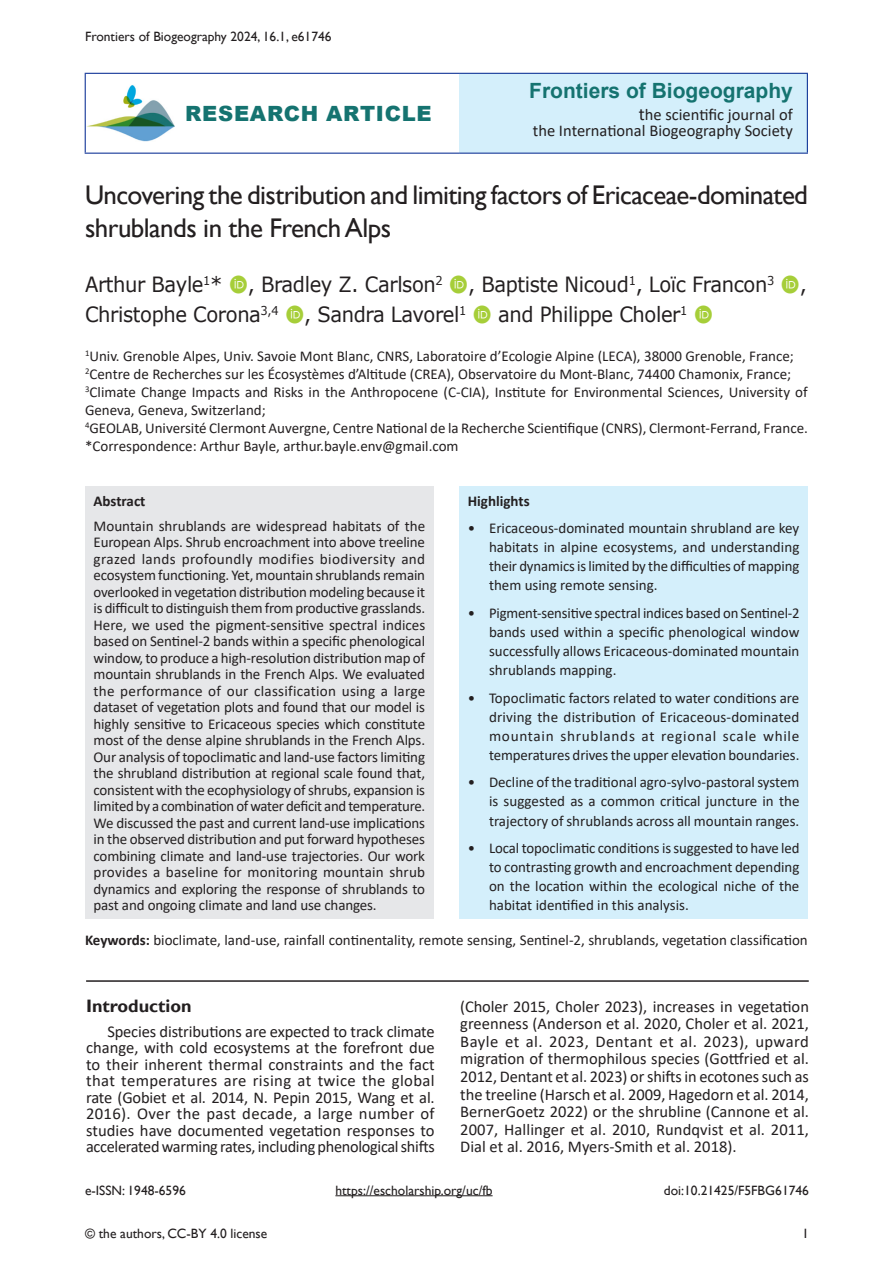
<style>
.page{position:relative;width:893px;height:1263px;background:#fff}
.page>*{position:absolute;margin:0;border:0;box-sizing:border-box;transform-origin:0 0}
.ArticleTitle{font:27px/32.4px "Gill Sans";letter-spacing:-.025em;color:#231f20}
.Authors{font:21px/30px "Verdana";letter-spacing:-.02em;color:#231f20;scale:.93 1}
.t1{font:700 21px "Arial";color:#157370}
.t2{font:900 21px "Arial";letter-spacing:.035em;color:#157370}
.Heading1Alt{font:700 18px "Gill Sans";color:#231f20}
.Paragraph{font:16.5px/16.5px "Calibri";color:#231f20;text-align:justify}
.Abstract{font:15px/16.5px "Calibri";letter-spacing:-.01em;color:#231f20;text-align:justify}
.Highlights{font:15px/19px "Calibri";color:#231f20;text-align:justify}
.Affiliations{font:15px/18px "Calibri";color:#231f20}
.KeywordsTitle{font:15px "Calibri";color:#231f20}
.HighlightsHead{font:700 15px "Calibri";color:#231f20}
.AbstractTitle{font:700 15px "Calibri";color:#231f20}
.t3{font:13.5px "Gill Sans";color:#231f20}
.s1{font-size:18px}
.s2{font-weight:700}
</style>
<div class="page">
<img style="left:87px;top:85px;width:87px;height:57px">
<hr style="left:335px;top:1195px;width:158px;height:1px;background:#231f20">
<div style="left:459px;top:73px;width:348px;height:80px;background:#d4effb"></div>
<hr style="left:85px;top:73px;width:374px;height:1px;background:#163999">
<hr style="left:85px;top:74px;width:1px;height:79px;background:#163999">
<hr style="left:459px;top:73px;width:349px;height:1px;background:#163999">
<hr style="left:807px;top:74px;width:1px;height:79px;background:#163999">
<hr style="left:85px;top:153px;width:374px;height:1px;background:#163999">
<hr style="left:459px;top:153px;width:349px;height:1px;background:#163999">
<div style="left:459px;top:486px;width:349px;height:433px;background:#d4effb"></div>
<div style="left:85px;top:486px;width:349px;height:433px;background:#e6e7e9"></div>
<hr style="left:86px;top:980px;width:723px;height:2px;background:#231f20">
<p class="t3" style="left:85px;top:28px;width:248px">Frontiers of Biogeography 2024, 16.1, e61746</p>
<h2 class="t2" style="left:185px;top:98px;width:248px">RESEARCH ARTICLE</h2>
<h2 class="t1" style="left:529px;top:75px;width:265px">Frontiers of Biogeography</h2>
<p class="Paragraph" style="left:533px;top:105px;width:262px;text-align:right"><span class="s1">t</span>he scientific journal of<br>the International Biogeography Society</p>
<p class="ArticleTitle" style="left:85px;top:179px;width:724px">Uncovering the distribution and limiting factors of Ericaceae-dominated shrublands in the French Alps</p>
<p class="Authors" style="left:85px;top:269px;width:778px">Arthur Bayle<sup>1</sup>* , Bradley Z. Carlson<sup>2</sup> , Baptiste Nicoud<sup>1</sup>, Loïc Francon<sup>3</sup> ,<br>Christophe Corona<sup>3,4</sup> , Sandra Lavorel<sup>1</sup></p>
<p class="Authors" style="left:498px;top:299px;width:205px">and Philippe Choler<sup>1</sup></p>
<p class="Affiliations" style="left:85px;top:347px;width:710px"><sup>1</sup>Univ. Grenoble Alpes, Univ. Savoie Mont Blanc, CNRS, Laboratoire d’Ecologie Alpine (LECA), 38000 Grenoble, France;</p>
<p class="Affiliations" style="left:85px;top:365px;width:708px"><sup>2</sup>Centre de Recherches sur les Écosystèmes d’Altitude (CREA), Observatoire du Mont-Blanc, 74400 Chamonix, France;</p>
<p class="Affiliations" style="left:85px;top:383px;width:724px"><sup>3</sup>Climate Change Impacts and Risks in the Anthropocene (C-CIA), Institute for Environmental Sciences, University of<br>Geneva, Geneva, Switzerland;</p>
<p class="Affiliations" style="left:85px;top:419px;width:724px"><sup>4</sup>GEOLAB, Université Clermont Auvergne, Centre National de la Recherche Scientifique (CNRS), Clermont-Ferrand, France. *Correspondence: Arthur Bayle, arthur.bayle.env@gmail.com</p>
<p class="AbstractTitle" style="left:94px;top:490px;width:53px">Abstract</p>
<p class="Abstract" style="left:94px;top:517px;width:333px">Mountain shrublands are widespread habitats of the European Alps. Shrub encroachment into above treeline grazed lands profoundly modifies biodiversity and ecosystem functioning. Yet, mountain shrublands remain overlooked in vegetation distribution modeling because it is difficult to distinguish them from productive grasslands.<br>Here, we used the pigment-sensitive spectral indices based on Sentinel-2 bands within a specific phenological window, to produce a high-resolution distribution map of mountain shrublands in the French Alps. We evaluated the performance of our classification using a large dataset of vegetation plots and found that our model is highly sensitive to Ericaceous species which constitute most of the dense alpine shrublands in the French Alps.<br>Our analysis of topoclimatic and land-use factors limiting the shrubland distribution at regional scale found that, consistent with the ecophysiology of shrubs, expansion is limited by a combination of water deficit and temperature.<br>We discussed the past and current land-use implications in the observed distribution and put forward hypotheses combining climate and land-use trajectories. Our work provides a baseline for monitoring mountain shrub dynamics and exploring the response of shrublands to past and ongoing climate and land use changes.</p>
<p class="HighlightsHead" style="left:468px;top:490px;width:63px">Highlights</p>
<p class="Highlights" style="left:489px;top:518px;width:312px;text-indent:-21px">• Ericaceous-dominated mountain shrubland are key habitats in alpine ecosystems, and understanding their dynamics is limited by the difficulties of mapping them using remote sensing.</p>
<p class="Highlights" style="left:489px;top:603px;width:312px;text-indent:-21px">• Pigment-sensitive spectral indices based on Sentinel-2 bands used within a specific phenological window successfully allows Ericaceous-dominated mountain shrublands mapping.</p>
<p class="Highlights" style="left:489px;top:688px;width:312px;text-indent:-21px">• Topoclimatic factors related to water conditions are driving the distribution of Ericaceous-dominated mountain shrublands at regional scale while temperatures drives the upper elevation boundaries.</p>
<p class="Highlights" style="left:489px;top:772px;width:312px;text-indent:-21px">• Decline of the traditional agro-sylvo-pastoral system is suggested as a common critical juncture in the trajectory of shrublands across all mountain ranges.</p>
<p class="Highlights" style="left:489px;top:838px;width:312px;text-indent:-21px">• Local topoclimatic conditions is suggested to have led to contrasting growth and encroachment depending on the location within the ecological niche of the habitat identified in this analysis.</p>
<p class="KeywordsTitle" style="left:85px;top:929px;width:724px"><span class="s2">Keywords:</span> bioclimate, land-use, rainfall continentality, remote sensing, Sentinel-2, shrublands, vegetation classification</p>
<p class="Heading1Alt" style="left:86px;top:995px;width:107px">Introduction</p>
<p class="Paragraph" style="left:86px;top:1022px;width:350px;text-indent:21px">Species distributions are expected to track climate change, with cold ecosystems at the forefront due to their inherent thermal constraints and the fact that temperatures are rising at twice the global rate (Gobiet et al. 2014, N. Pepin 2015, Wang et al.<br>2016). Over the past decade, a large number of studies have documented vegetation responses to accelerated warming rates, including phenological shifts</p>
<p class="Paragraph" style="left:460px;top:997px;width:350px;line-height:17.5px">(Choler 2015, Choler 2023), increases in vegetation greenness (Anderson et al. 2020, Choler et al. 2021, Bayle et al. 2023, Dentant et al. 2023), upward migration of thermophilous species (Gottfried et al.<br>2012, Dentant et al. 2023) or shifts in ecotones such as the treeline (Harsch et al. 2009, Hagedorn et al. 2014, BernerGoetz 2022) or the shrubline (Cannone et al.<br>2007, Hallinger et al. 2010, Rundqvist et al. 2011, Dial et al. 2016, Myers-Smith et al. 2018).</p>
<p class="t3" style="left:85px;top:1182px;width:102px">e-ISSN: 1948-6596</p>
<p class="t3" style="left:335px;top:1182px;width:159px">https://escholarship.org/uc/fb</p>
<p class="t3" style="left:664px;top:1182px;width:147px">doi:10.21425/F5FBG61746</p>
<p class="t3" style="left:85px;top:1225px;width:184px">© the authors, CC-BY 4.0 license</p>
<p class="t3" style="left:802px;top:1226px;width:8px">1</p>
</div>
